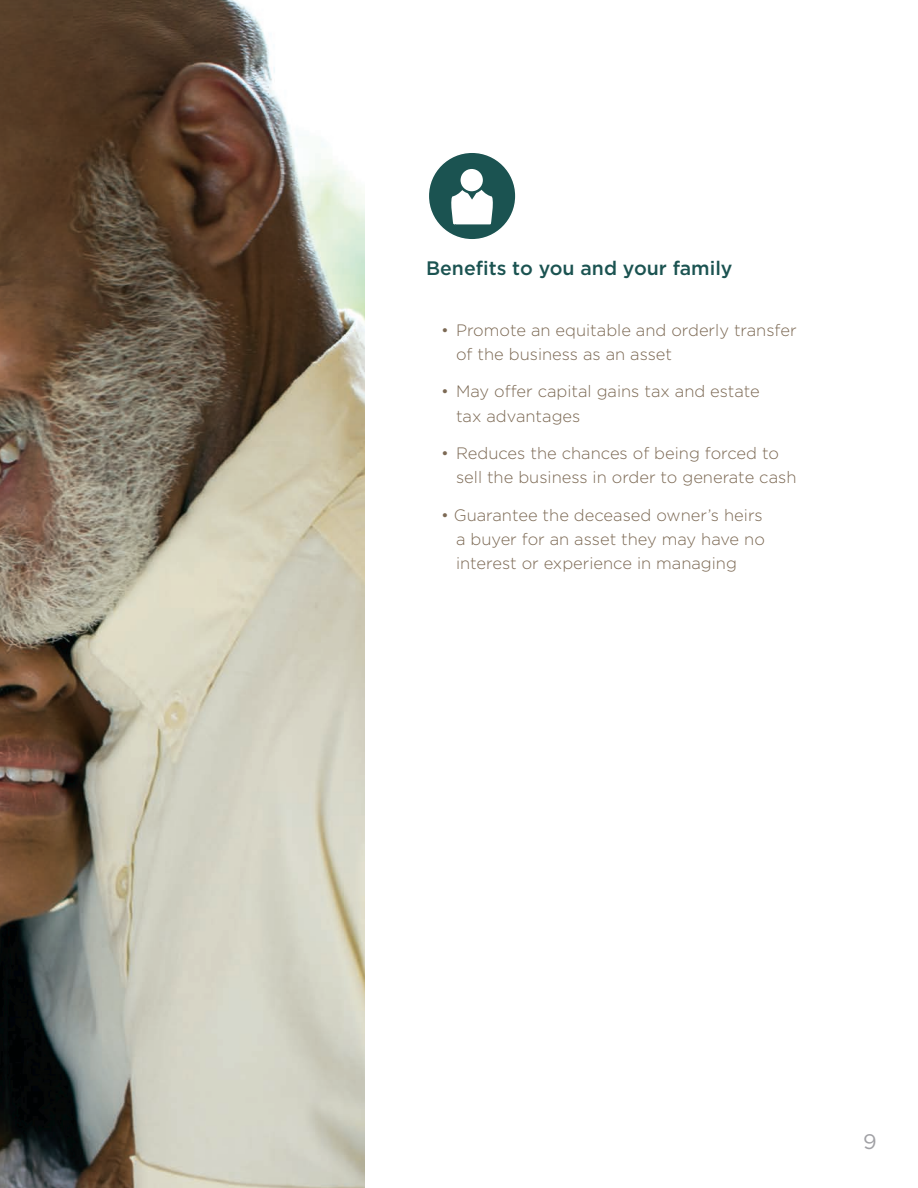
<style>
.page{position:relative;width:918px;height:1188px;background:#fff}
.page>*{position:absolute;margin:0;border:0;box-sizing:border-box;transform-origin:0 0}
.t1{font:21px "Gotham";color:#a1a1a5}
.t2{font:500 19.5px "Gotham";color:#1b5351}
.t3{font:300 16.5px/24px "Gotham";color:#7c6954}
</style>
<div class="page">
<img style="left:0;top:0;width:365px;height:1188px">
<div style="left:428px;top:152px;width:88px;height:88px;background:#1b5351;border-radius:50%"></div>
<div style="left:428px;top:151px;width:89px;height:90px;border:2px solid #fff;border-radius:50%"></div>
<svg style="left:451px;top:189px;width:42px;height:36px"></svg>
<div style="left:459px;top:168px;width:25px;height:25px;background:#fff;border-radius:50%"></div>
<div style="left:458px;top:166px;width:27px;height:28px;border:3px solid #1b5351;border-radius:50%"></div>
<p class="t2" style="left:426px;top:255px;width:308px">Benefits to you and your family</p>
<p class="t3" style="left:456px;top:318px;width:342px;text-indent:-15px">• Promote an equitable and orderly transfer of the business as an asset</p>
<p class="t3" style="left:456px;top:379px;width:305px;text-indent:-15px">• May offer capital gains tax and estate tax advantages</p>
<p class="t3" style="left:456px;top:441px;width:342px;text-indent:-15px">• Reduces the chances of being forced to sell the business in order to generate cash</p>
<p class="t3" style="left:456px;top:502px;width:310px;text-indent:-15px">• Guarantee the deceased owner’s heirs a buyer for an asset they may have no interest or experience in managing</p>
<p class="t1" style="left:863px;top:1128px;width:15px">9</p>
</div>
